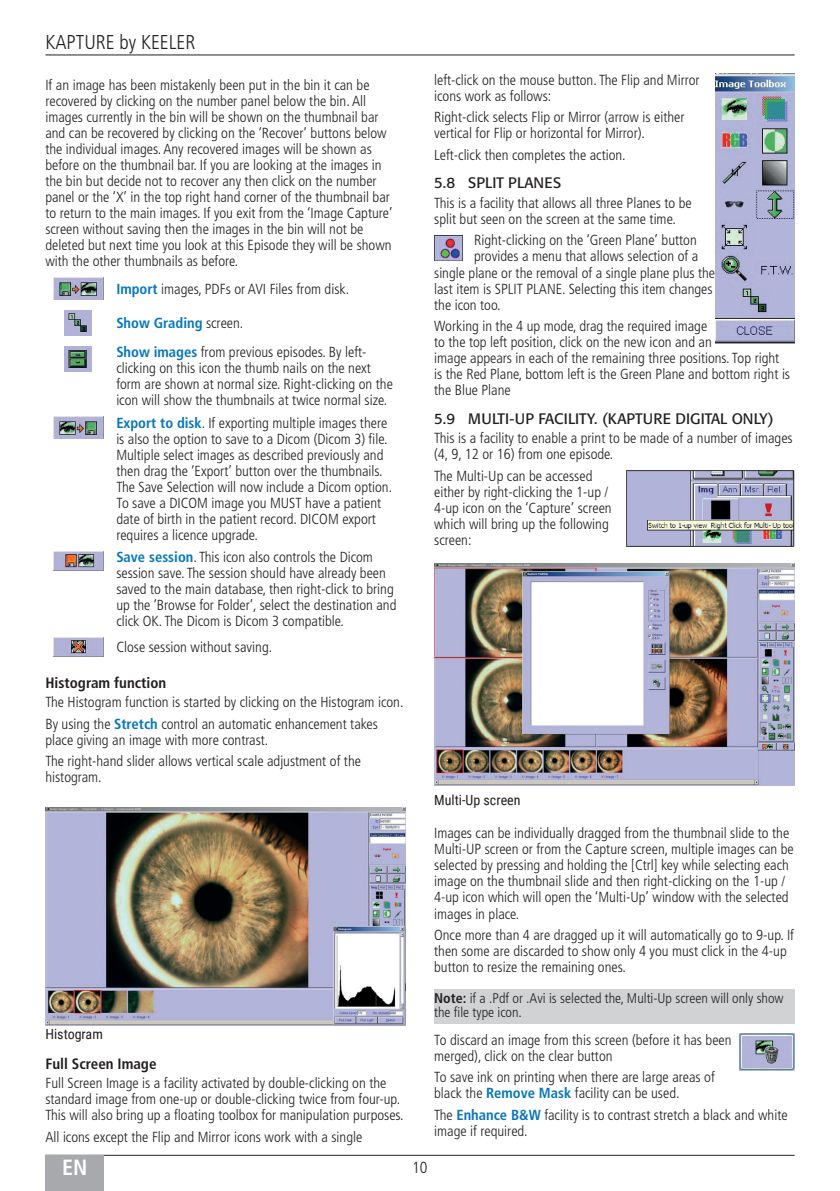
<style>
.page{position:relative;width:840px;height:1191px;background:#fff}
.page>*{position:absolute;margin:0;border:0;box-sizing:border-box;transform-origin:0 0}
.t1{font:700 condensed 22px "Frutiger LT Pro";color:#fff}
.t2{font:300 condensed 20px "Frutiger LT Pro";color:#231f20}
.t3{font:300 condensed 16px "Frutiger LT Pro";color:#231f20}
.t4{font:15px "Formata BQ";color:#231f20}
.t5{font:700 condensed 15px "Frutiger LT Pro";color:#231f20}
.t6{font:300 condensed 14.6px/16px "Frutiger LT Pro";color:#231f20}
.t7{font:300 condensed 14px/14px "Frutiger LT Pro";color:#231f20}
.t8{font:14px "Roboto Condensed";color:#231f20}
.s1{font-weight:700;color:#0776bd}
.s2{font-weight:700}
</style>
<div class="page">
<hr style="left:45px;top:1155px;width:749px;height:1px;background:#231f20">
<div style="left:45px;top:1155px;width:59px;height:36px;background:#a8a9ad"></div>
<hr style="left:45px;top:55px;width:749px;height:1px;background:#231f20">
<img style="left:53px;top:278px;width:50px;height:21px">
<img style="left:64px;top:310px;width:27px;height:25px">
<img style="left:64px;top:346px;width:28px;height:26px">
<img style="left:53px;top:417px;width:50px;height:21px">
<img style="left:53px;top:551px;width:50px;height:19px">
<img style="left:53px;top:637px;width:50px;height:19px">
<div style="left:434px;top:988px;width:360px;height:35px;background:#d1d2d4"></div>
<img style="left:45px;top:807px;width:360px;height:218px">
<img style="left:715px;top:74px;width:79px;height:270px">
<img style="left:434px;top:236px;width:28px;height:25px">
<img style="left:626px;top:470px;width:168px;height:76px">
<img style="left:434px;top:563px;width:360px;height:222px">
<img style="left:739px;top:1033px;width:55px;height:37px">
<h2 class="t2" style="left:45px;top:31px;width:151px">KAPTURE by KEELER</h2>
<p class="t6" style="left:45px;top:77px;width:348px">If an image has been mistakenly been put in the bin it can be recovered by clicking on the number panel below the bin. All images currently in the bin will be shown on the thumbnail bar and can be recovered by clicking on the ‘Recover’ buttons below the individual images. Any recovered images will be shown as before on the thumbnail bar. If you are looking at the images in the bin but decide not to recover any then click on the number panel or the ‘X’ in the top right hand corner of the thumbnail bar to return to the main images. If you exit from the ‘Image Capture’ screen without saving then the images in the bin will not be deleted but next time you look at this Episode they will be shown with the other thumbnails as before.</p>
<p class="t6" style="left:116px;top:281px;width:234px"><span class="s1">Import</span> images, PDFs or AVI Files from disk.</p>
<p class="t6" style="left:116px;top:309px;width:251px;line-height:29px"><span class="s1">Show Grading</span> screen.<br><span class="s1">Show images</span> from previous episodes. By left-</p>
<p class="t6" style="left:116px;top:360px;width:278px">clicking on this icon the thumb nails on the next form are shown at normal size. Right-clicking on the icon will show the thumbnails at twice normal size.</p>
<p class="t6" style="left:116px;top:415px;width:277px"><span class="s1">Export to disk</span>. If exporting multiple images there is also the option to save to a Dicom (Dicom 3) file.<br>Multiple select images as described previously and then drag the ‘Export’ button over the thumbnails.<br>The Save Selection will now include a Dicom option.<br>To save a DICOM image you MUST have a patient date of birth in the patient record. DICOM export requires a licence upgrade.</p>
<p class="t6" style="left:116px;top:549px;width:281px"><span class="s1">Save session</span>. This icon also controls the Dicom session save. The session should have already been saved to the main database, then right-click to bring up the ‘Browse for Folder’, select the destination and click OK. The Dicom is Dicom 3 compatible.</p>
<p class="t6" style="left:116px;top:639px;width:157px">Close session without saving.</p>
<p class="t5" style="left:45px;top:673px;width:122px">Histogram function</p>
<p class="t6" style="left:45px;top:691px;width:359px;line-height:21.6px">The Histogram function is started by clicking on the Histogram icon.<br>By using the <span class="s1">Stretch</span> control an automatic enhancement takes</p>
<p class="t6" style="left:45px;top:729px;width:317px;line-height:21.6px">place giving an image with more contrast.<br>The right-hand slider allows vertical scale adjustment of the</p>
<p class="t6" style="left:45px;top:769px;width:58px">histogram.</p>
<p class="t8" style="left:45px;top:1024px;width:59px">Histogram</p>
<p class="t5" style="left:45px;top:1054px;width:113px">Full Screen Image</p>
<p class="t6" style="left:45px;top:1075px;width:359px">Full Screen Image is a facility activated by double-clicking on the standard image from one-up or double-clicking twice from four-up.<br>This will also bring up a floating toolbox for manipulation purposes.</p>
<p class="t6" style="left:45px;top:1128px;width:318px">All icons except the Flip and Mirror icons work with a single</p>
<p class="t6" style="left:434px;top:72px;width:267px">left-click on the mouse button. The Flip and Mirror icons work as follows:</p>
<p class="t6" style="left:434px;top:109px;width:252px">Right-click selects Flip or Mirror (arrow is either vertical for Flip or horizontal for Mirror).</p>
<p class="t6" style="left:434px;top:147px;width:193px">Left-click then completes the action.</p>
<p class="t4" style="left:434px;top:174px;width:128px">5.8 SPLIT PLANES</p>
<p class="t6" style="left:434px;top:195px;width:259px">This is a facility that allows all three Planes to be split but seen on the screen at the same time.</p>
<p class="t6" style="left:474px;top:233px;width:224px">Right-clicking on the ‘Green Plane’ button</p>
<p class="t6" style="left:474px;top:249px;width:225px">provides a menu that allows selection of a</p>
<p class="t6" style="left:434px;top:265px;width:282px">single plane or the removal of a single plane plus the</p>
<p class="t6" style="left:434px;top:281px;width:280px">last item is SPLIT PLANE. Selecting this item changes</p>
<p class="t6" style="left:434px;top:297px;width:68px">the icon too.</p>
<p class="t6" style="left:434px;top:318px;width:357px">Working in the 4 up mode, drag the required image<br>to the top left position, click on the new icon and an<br>image appears in each of the remaining three positions. Top right is the Red Plane, bottom left is the Green Plane and bottom right is the Blue Plane</p>
<p class="t4" style="left:434px;top:409px;width:341px">5.9 MULTI-UP FACILITY. (KAPTURE DIGITAL ONLY)</p>
<p class="t6" style="left:434px;top:430px;width:360px">This is a facility to enable a print to be made of a number of images (4, 9, 12 or 16) from one episode.</p>
<p class="t6" style="left:434px;top:468px;width:179px">The Multi-Up can be accessed either by right-clicking the 1-up /<br>4-up icon on the ‘Capture’ screen which will bring up the following screen:</p>
<p class="t8" style="left:434px;top:790px;width:88px">Multi-Up screen</p>
<p class="t6" style="left:434px;top:825px;width:361px">Images can be individually dragged from the thumbnail slide to the Multi-UP screen or from the Capture screen, multiple images can be selected by pressing and holding the [Ctrl] key while selecting each image on the thumbnail slide and then right-clicking on the 1-up / 4-up icon which will open the ‘Multi-Up’ window with the selected images in place.</p>
<p class="t6" style="left:434px;top:927px;width:361px">Once more than 4 are dragged up it will automatically go to 9-up. If then some are discarded to show only 4 you must click in the 4-up button to resize the remaining ones.</p>
<p class="t7" style="left:434px;top:991px;width:351px"><span class="s2">Note:</span> if a .Pdf or .Avi is selected the, Multi-Up screen will only show the file type icon.</p>
<p class="t6" style="left:434px;top:1031px;width:299px">To discard an image from this screen (before it has been merged), click on the clear button</p>
<p class="t6" style="left:434px;top:1069px;width:282px">To save ink on printing when there are large areas of black the <span class="s1">Remove Mask</span> facility can be used.</p>
<p class="t6" style="left:434px;top:1107px;width:355px">The <span class="s1">Enhance B&amp;W</span> facility is to contrast stretch a black and white image if required.</p>
<h1 class="t1" style="left:62px;top:1154px;width:27px">EN</h1>
<p class="t3" style="left:412px;top:1157px;width:17px">10</p>
</div>
